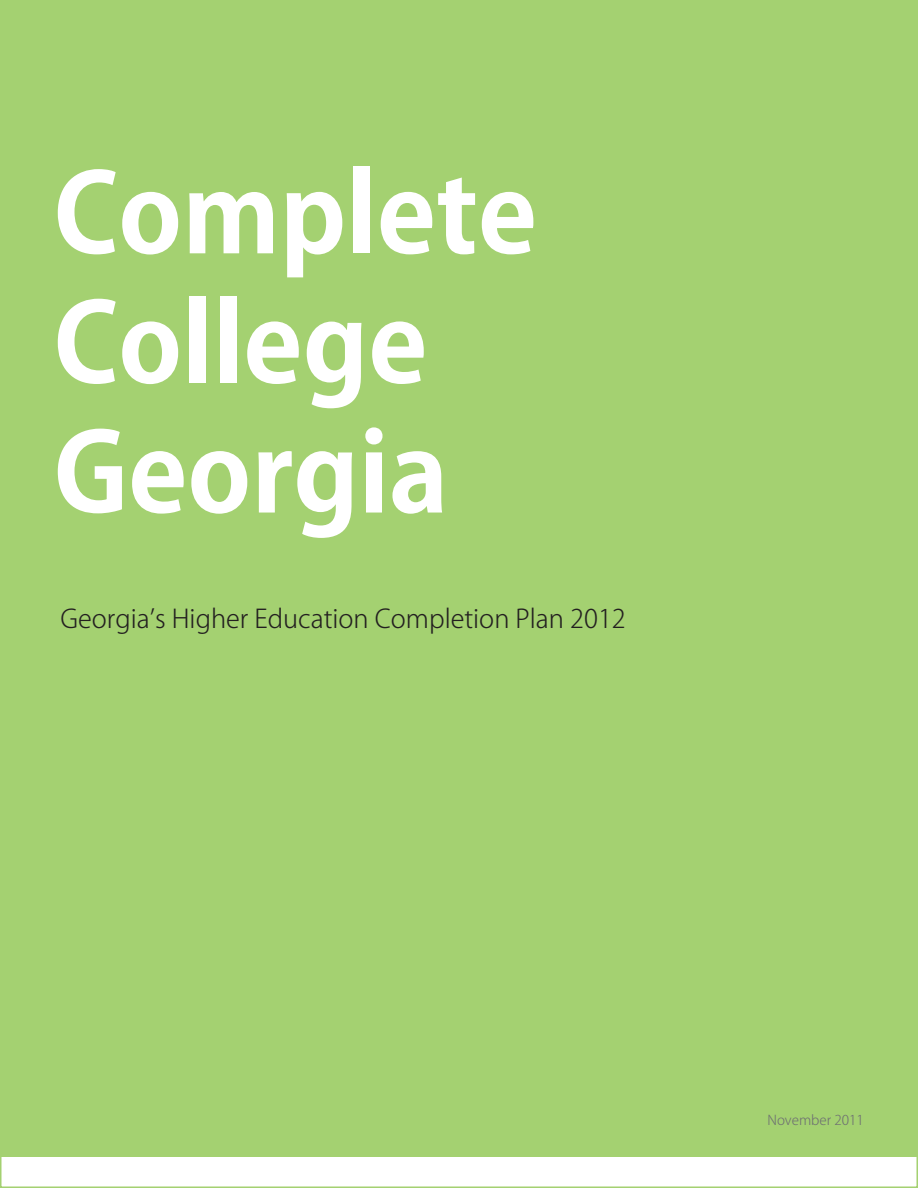
<style>
.page{position:relative;width:918px;height:1188px;background:#fff}
.page>*{position:absolute;margin:0;border:0;box-sizing:border-box;transform-origin:0 0}
.t1{font:700 108px "Koz Go Pr 6 N";color:#fff}
.t2{font:300 25.5px "Koz Go Pr 6 N";color:#231f20}
.t3{font:300 13.5px "Koz Go Pr 6 N";color:#6d6e71}
</style>
<div class="page">
<div style="left:0;top:0;width:917px;height:1157px;background:#a4d171"></div>
<p class="t1" style="left:54px;top:153px;width:485px">Complete</p>
<p class="t1" style="left:54px;top:282px;width:375px">College</p>
<p class="t1" style="left:54px;top:412px;width:396px">Georgia</p>
<p class="t2" style="left:61px;top:604px;width:567px">Georgia’s Higher Education Completion Plan 2012</p>
<p class="t3" style="left:767px;top:1112px;width:98px">November 2011</p>
</div>
